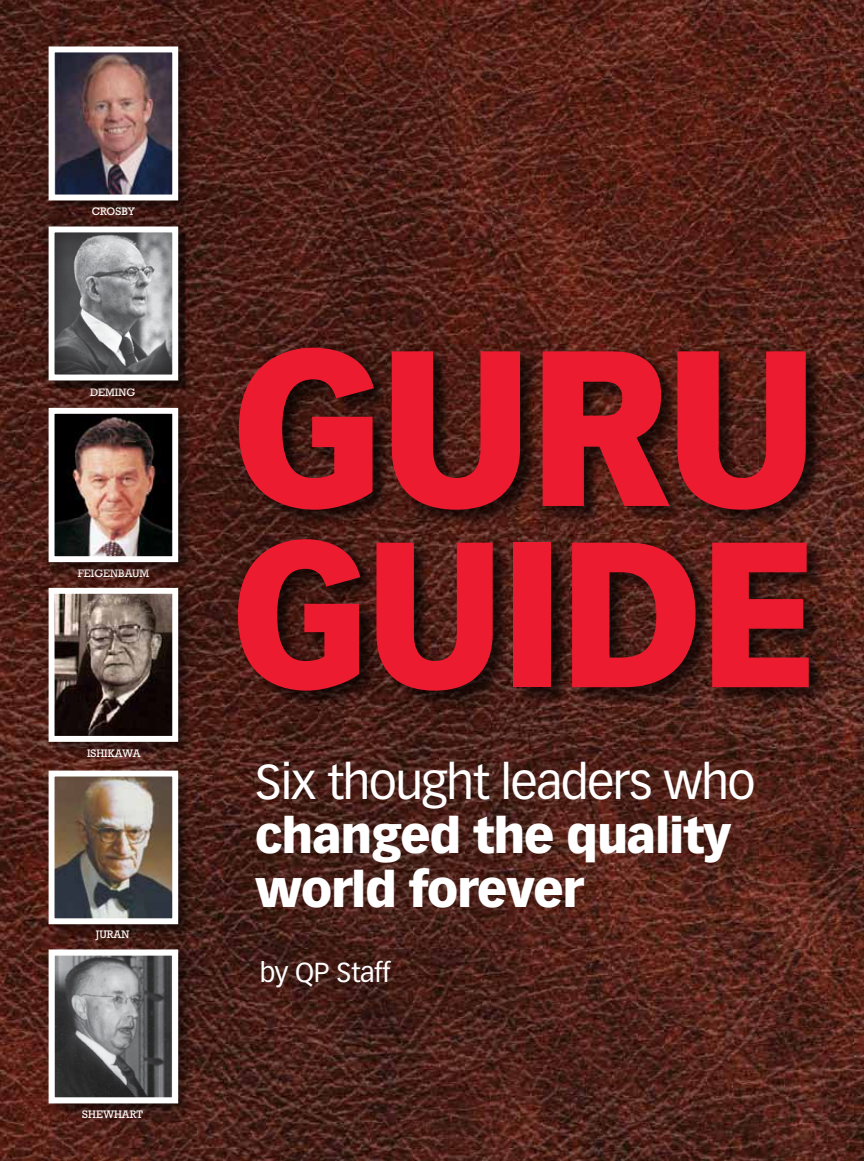
<style>
.page{position:relative;width:864px;height:1161px;background:#fff}
.page>*{position:absolute;margin:0;border:0;box-sizing:border-box;transform-origin:0 0}
.t1{font:900 217.2px "Vectora LT Std";color:#ed1b2f}
.t2{font:900 203.1px "Vectora LT Std";color:#ed1b2f;scale:.94 1}
.t3{font:900 48px/54px "Vectora LT Std";letter-spacing:-.025em;color:#fff}
.t4{font:48px "Vectora LT Std";letter-spacing:-.025em;color:#fff}
.t5{font:27px "Vectora LT Std";letter-spacing:-.015em;color:#fff}
.t6{font:11.1px "Rockwell Std";color:#fff}
</style>
<div class="page">
<img style="left:0;top:0;width:864px;height:1161px">
<div style="left:47px;top:948px;width:146px;height:171px;background:#000;opacity:.5"></div>
<img style="left:56px;top:956px;width:115px;height:140px">
<div style="left:49px;top:949px;width:129px;height:154px;border:6px solid #fff"></div>
<div style="left:47px;top:769px;width:146px;height:170px;background:#000;opacity:.5"></div>
<img style="left:56px;top:778px;width:115px;height:139px">
<div style="left:49px;top:771px;width:129px;height:153px;border:6px solid #fff"></div>
<div style="left:47px;top:45px;width:146px;height:171px;background:#000;opacity:.5"></div>
<img style="left:56px;top:53px;width:115px;height:140px">
<div style="left:49px;top:46px;width:129px;height:154px;border:6px solid #fff"></div>
<div style="left:33px;top:211px;width:160px;height:184px;background:#000;opacity:.75"></div>
<div style="left:49px;top:227px;width:129px;height:153px;border:6px solid #fff"></div>
<div style="left:47px;top:406px;width:146px;height:171px;background:#000;opacity:.5"></div>
<img style="left:56px;top:415px;width:115px;height:140px">
<div style="left:49px;top:408px;width:129px;height:154px;border:6px solid #fff"></div>
<div style="left:47px;top:586px;width:146px;height:171px;background:#000;opacity:.5"></div>
<img style="left:56px;top:595px;width:115px;height:140px">
<div style="left:49px;top:588px;width:129px;height:154px;border:6px solid #fff"></div>
<div style="left:241px;top:350px;width:586px;height:359px;background:#000;opacity:.53"></div>
<div style="left:237px;top:340px;width:586px;height:359px;background:#000;opacity:.3"></div>
<p class="t6" style="left:92px;top:204px;width:45px">CROSBY</p>
<p class="t6" style="left:90px;top:385px;width:47px">DEMING</p>
<p class="t6" style="left:78px;top:566px;width:73px">FEIGENBAUM</p>
<p class="t6" style="left:87px;top:747px;width:55px">ISHIKAWA</p>
<p class="t6" style="left:96px;top:928px;width:33px">JURAN</p>
<p class="t6" style="left:82px;top:1108px;width:62px">SHEWHART</p>
<h1 class="t1" style="left:231px;top:293px;width:590px">Guru</h1>
<h2 class="t2" style="left:231px;top:488px;width:628px">Guide</h2>
<h3 class="t4" style="left:255px;top:753px;width:502px">Six thought leaders who</h3>
<h3 class="t3" style="left:255px;top:808px;width:478px">changed the quality world forever</h3>
<h3 class="t5" style="left:260px;top:957px;width:133px">by QP Staff</h3>
</div>
